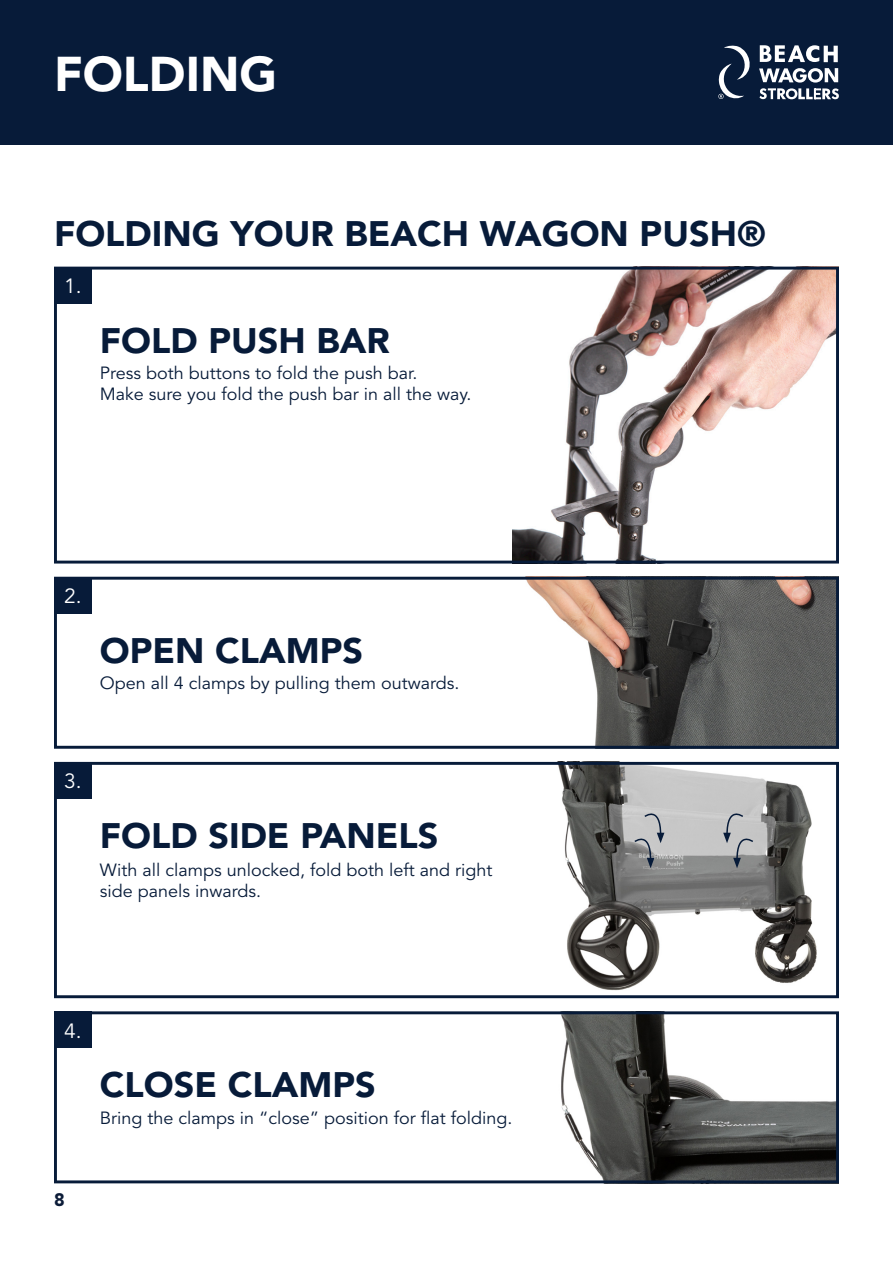
<style>
.page{position:relative;width:893px;height:1263px;background:#fff}
.page>*{position:absolute;margin:0;border:0;box-sizing:border-box;transform-origin:0 0}
.t1{font:900 48.45px "Avenir LT Std";color:#fff}
.t2{font:900 35.1px "Avenir LT Std";color:#071b39}
.t3{font:20.55px "Avenir LT Std";color:#fff}
.t4{font:900 18px "Avenir LT Std";color:#0c1c38}
.t5{font:17.55px/21.1px "Avenir LT Std";color:#071b39}
</style>
<div class="page">
<div style="left:0;top:0;width:893px;height:145px;background:#071b39"></div>
<svg style="left:760px;top:45px;width:78px;height:17px"></svg>
<svg style="left:759px;top:68px;width:80px;height:31px"></svg>
<svg style="left:718px;top:45px;width:32px;height:54px"></svg>
<img style="left:558px;top:766px;width:259px;height:225px">
<div style="left:54px;top:762px;width:785px;height:236px;border:3px solid #071b39"></div>
<div style="left:54px;top:762px;width:38px;height:37px;background:#071b39"></div>
<img style="left:527px;top:581px;width:308px;height:164px">
<img style="left:561px;top:1015px;width:274px;height:164px">
<div style="left:54px;top:577px;width:785px;height:172px;border:3px solid #071b39"></div>
<div style="left:54px;top:1011px;width:785px;height:172px;border:3px solid #071b39"></div>
<div style="left:54px;top:577px;width:38px;height:37px;background:#071b39"></div>
<div style="left:54px;top:1011px;width:38px;height:37px;background:#071b39"></div>
<svg style="left:633px;top:805px;width:31px;height:63px;background:#a8aaac"></svg>
<svg style="left:723px;top:805px;width:31px;height:63px;background:#aaacaf"></svg>
<img style="left:512px;top:271px;width:323px;height:288px">
<div style="left:54px;top:267px;width:785px;height:296px;border:3px solid #071b39"></div>
<div style="left:54px;top:267px;width:38px;height:37px;background:#071b39"></div>
<p class="t1" style="left:54px;top:44px;width:225px">FOLDING</p>
<p class="t2" style="left:54px;top:212px;width:713px">FOLDING YOUR BEACH WAGON PUSH®</p>
<p class="t3" style="left:64px;top:274px;width:19px">1.</p>
<p class="t2" style="left:100px;top:319px;width:291px">FOLD PUSH BAR</p>
<p class="t5" style="left:100px;top:363px;width:319px">Press both buttons to fold the push bar.</p>
<p class="t5" style="left:100px;top:384px;width:373px">Make sure you fold the push bar in all the way.</p>
<p class="t3" style="left:64px;top:584px;width:19px">2.</p>
<p class="t2" style="left:100px;top:629px;width:265px">OPEN CLAMPS</p>
<p class="t5" style="left:100px;top:673px;width:361px">Open all 4 clamps by pulling them outwards.</p>
<p class="t3" style="left:64px;top:769px;width:19px">3.</p>
<p class="t2" style="left:100px;top:814px;width:340px">FOLD SIDE PANELS</p>
<p class="t5" style="left:100px;top:860px;width:394px">With all clamps unlocked, fold both left and right side panels inwards.</p>
<p class="t3" style="left:64px;top:1019px;width:19px">4.</p>
<p class="t2" style="left:100px;top:1064px;width:277px">CLOSE CLAMPS</p>
<p class="t5" style="left:100px;top:1108px;width:414px">Bring the clamps in “close” position for flat folding.</p>
<p class="t4" style="left:54px;top:1189px;width:12px">8</p>
</div>
